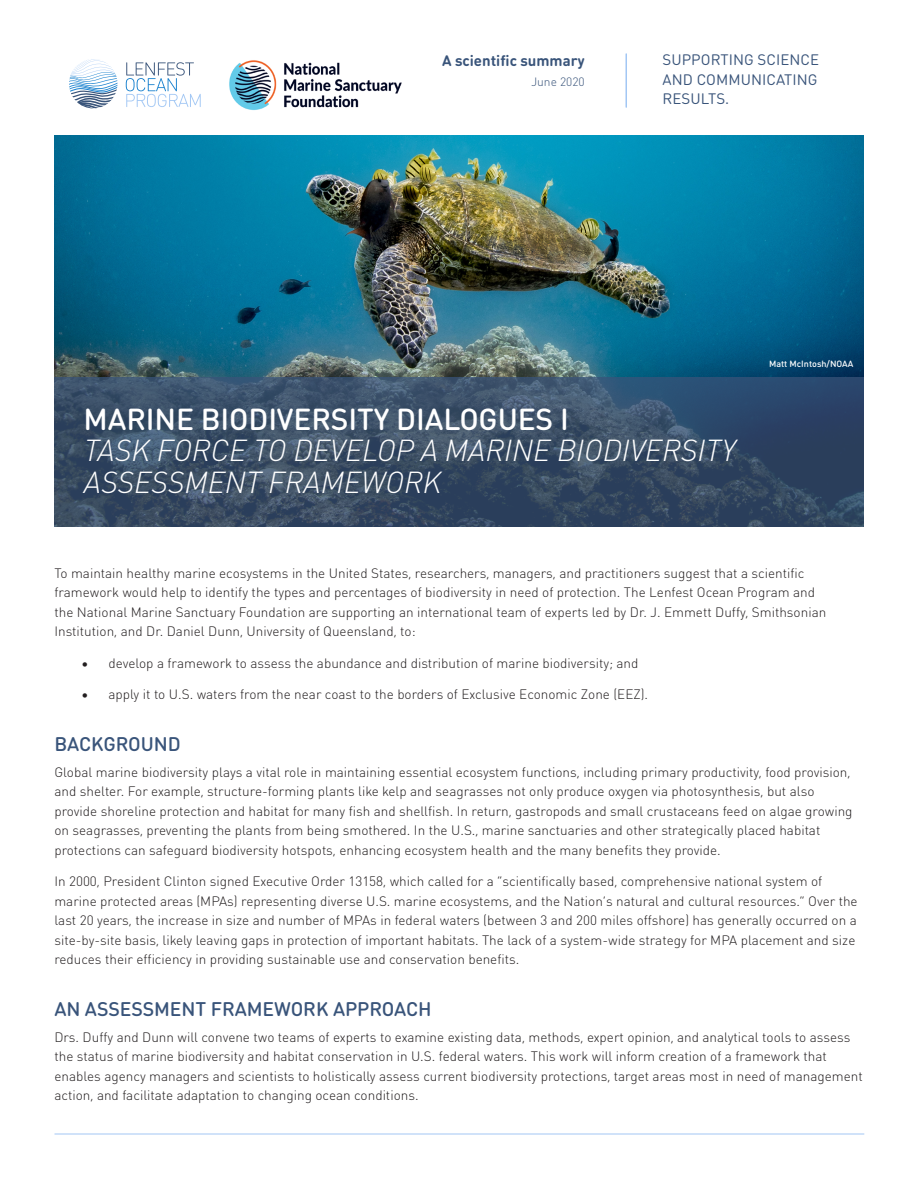
<style>
.page{position:relative;width:918px;height:1188px;background:#fff}
.page>*{position:absolute;margin:0;border:0;box-sizing:border-box;transform-origin:0 0}
.Main_Title{font:italic 300 30px/31.5px "DINOT";color:#fff}
.Main_Title-2{font:500 30px "DIN Round OT";letter-spacing:-.005em;color:#fff}
.Header_1{font:500 19.5px "DIN Round OT";letter-spacing:-.005em;color:#39547a}
.Tagline{font:15px/19.5px "DIN Round OT";letter-spacing:.005em;color:#39547a;text-align:justify}
.A_Scientific_Summary{font:700 15px "DIN Round OT";color:#39547a}
.Body{font:300 13.5px/19.5px "DIN Round OT";color:#231f20}
.Date{font:300 12px "DIN Round OT";color:#39547a}
.Photo_Credit{font:500 9px "DIN Round OT";color:#fff}
</style>
<div class="page">
<img style="left:54px;top:135px;width:810px;height:242px">
<svg style="left:54px;top:377px;width:810px;height:149px;background:#384d66"></svg>
<svg style="left:126px;top:62px;width:75px;height:45px"></svg>
<svg style="left:69px;top:59px;width:48px;height:49px"></svg>
<hr style="left:626px;top:54px;width:1px;height:53px;background:#a2c7f4">
<hr style="left:55px;top:1134px;width:809px;height:1px;background:#a2c7f4">
<img style="left:229px;top:60px;width:173px;height:50px">
<p class="A_Scientific_Summary" style="left:442px;top:51px;width:144px">A scientific summary</p>
<p class="Date" style="left:531px;top:74px;width:55px">June 2020</p>
<p class="Tagline" style="left:663px;top:50px;width:158px">SUPPORTING SCIENCE AND COMMUNICATING RESULTS.</p>
<p class="Photo_Credit" style="left:769px;top:358px;width:86px">Matt McIntosh/NOAA</p>
<p class="Main_Title-2" style="left:84px;top:400px;width:487px">MARINE BIODIVERSITY DIALOGUES I</p>
<p class="Main_Title" style="left:84px;top:435px;width:653px">TASK FORCE TO DEVELOP A MARINE BIODIVERSITY<br>ASSESSMENT FRAMEWORK</p>
<p class="Body" style="left:54px;top:563px;width:773px">To maintain healthy marine ecosystems in the United States, researchers, managers, and practitioners suggest that a scientific framework would help to identify the types and percentages of biodiversity in need of protection. The Lenfest Ocean Program and the National Marine Sanctuary Foundation are supporting an international team of experts led by Dr. J. Emmett Duffy, Smithsonian Institution, and Dr. Daniel Dunn, University of Queensland, to:</p>
<p class="Body" style="left:81px;top:653px;width:559px">• develop a framework to assess the abundance and distribution of marine biodiversity; and</p>
<p class="Body" style="left:81px;top:685px;width:568px">• apply it to U.S. waters from the near coast to the borders of Exclusive Economic Zone (EEZ).</p>
<p class="Header_1" style="left:54px;top:732px;width:128px">BACKGROUND</p>
<p class="Body" style="left:54px;top:762px;width:800px">Global marine biodiversity plays a vital role in maintaining essential ecosystem functions, including primary productivity, food provision, and shelter. For example, structure-forming plants like kelp and seagrasses not only produce oxygen via photosynthesis, but also provide shoreline protection and habitat for many fish and shellfish. In return, gastropods and small crustaceans feed on algae growing on seagrasses, preventing the plants from being smothered. In the U.S., marine sanctuaries and other strategically placed habitat protections can safeguard biodiversity hotspots, enhancing ecosystem health and the many benefits they provide.</p>
<p class="Body" style="left:54px;top:871px;width:805px">In 2000, President Clinton signed Executive Order 13158, which called for a “scientifically based, comprehensive national system of marine protected areas (MPAs) representing diverse U.S. marine ecosystems, and the Nation’s natural and cultural resources.” Over the last 20 years, the increase in size and number of MPAs in federal waters (between 3 and 200 miles offshore) has generally occurred on a site-by-site basis, likely leaving gaps in protection of important habitats. The lack of a system-wide strategy for MPA placement and size reduces their efficiency in providing sustainable use and conservation benefits.</p>
<p class="Header_1" style="left:54px;top:997px;width:379px">AN ASSESSMENT FRAMEWORK APPROACH</p>
<p class="Body" style="left:54px;top:1027px;width:810px">Drs. Duffy and Dunn will convene two teams of experts to examine existing data, methods, expert opinion, and analytical tools to assess the status of marine biodiversity and habitat conservation in U.S. federal waters. This work will inform creation of a framework that enables agency managers and scientists to holistically assess current biodiversity protections, target areas most in need of management action, and facilitate adaptation to changing ocean conditions.</p>
</div>
